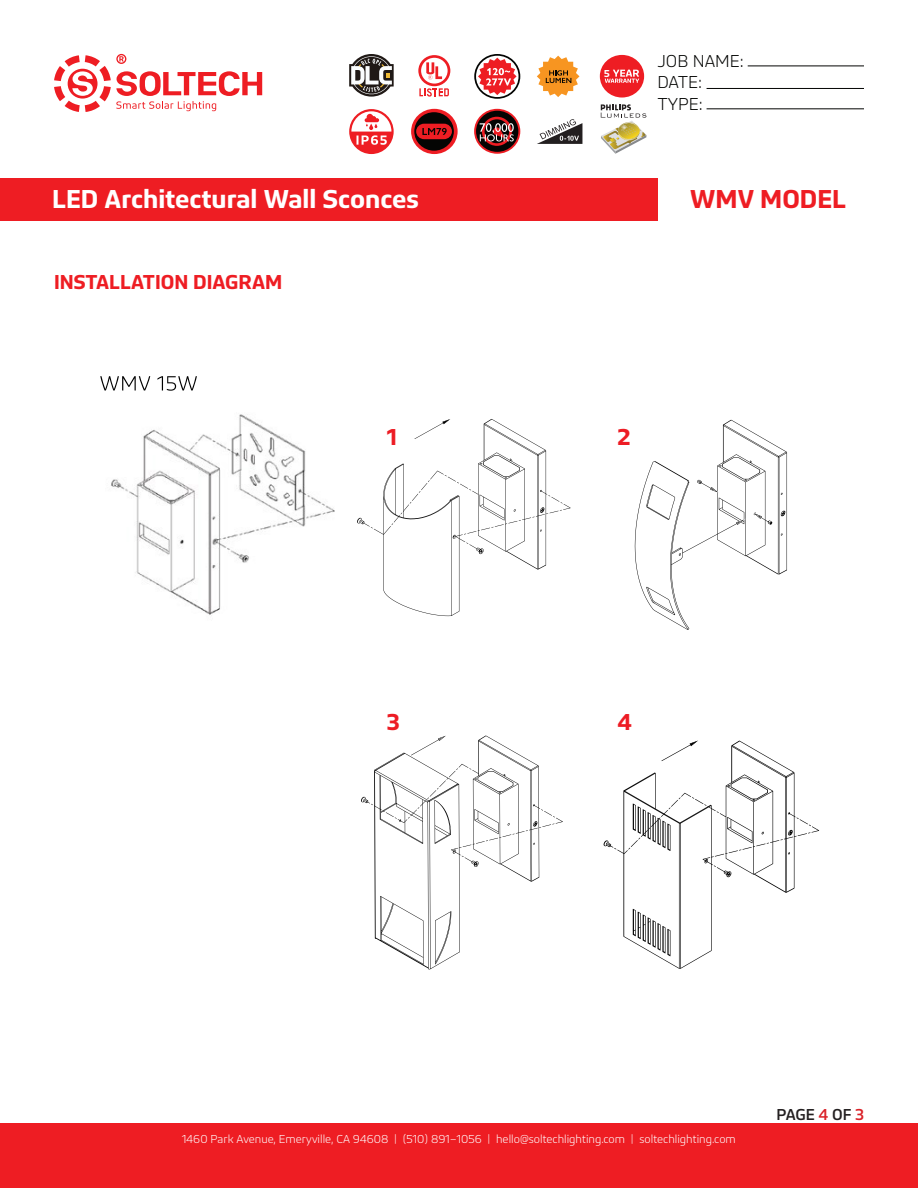
<style>
.page{position:relative;width:918px;height:1188px;background:#fff}
.page>*{position:absolute;margin:0;border:0;box-sizing:border-box;transform-origin:0 0}
.t1{font:600 27px "Bega";color:#fff}
.t2{font:600 27px "Bega";color:#ee1d23}
.t3{font:600 24px "Bega";color:#ed1c24}
.t4{font:600 21px "Bega";color:#ee1d23}
.t5{font:300 18px/21.6px "Bega";color:#040503}
.t6{font:500 16.5px "Bega";letter-spacing:-.01em;color:#231f20}
.t7{font:300 12px "Bega";color:#fff}
.t8{font:600 10.5px "Bega";color:#fff}
.s1{color:#da2128}
</style>
<div class="page">
<svg style="left:601px;top:104px;width:45px;height:50px"></svg>
<svg style="left:537px;top:119px;width:45px;height:25px"></svg>
<svg style="left:474px;top:109px;width:46px;height:45px"></svg>
<div style="left:476px;top:111px;width:42px;height:41px;background:#040503;border-radius:50%"></div>
<svg style="left:482px;top:117px;width:30px;height:29px"></svg>
<svg style="left:485px;top:119px;width:24px;height:24px"></svg>
<svg style="left:480px;top:123px;width:34px;height:18px"></svg>
<svg style="left:411px;top:109px;width:47px;height:45px"></svg>
<svg style="left:414px;top:112px;width:40px;height:39px"></svg>
<div style="left:416px;top:124px;width:36px;height:15px;background:#ee1d23;border-radius:8px"></div>
<svg style="left:422px;top:128px;width:25px;height:7px"></svg>
<svg style="left:349px;top:109px;width:45px;height:45px"></svg>
<svg style="left:349px;top:54px;width:45px;height:43px"></svg>
<svg style="left:418px;top:55px;width:32px;height:42px"></svg>
<svg style="left:474px;top:54px;width:46px;height:45px"></svg>
<svg style="left:537px;top:56px;width:42px;height:41px"></svg>
<svg style="left:600px;top:55px;width:44px;height:43px"></svg>
<div style="left:603px;top:68px;width:8px;height:10px;background:#ee1d23"></div>
<div style="left:0;top:1123px;width:918px;height:65px;background:#ee1d23"></div>
<svg style="left:54px;top:54px;width:208px;height:58px"></svg>
<hr style="left:748px;top:66px;width:116px;height:1px;background:#040503">
<hr style="left:707px;top:88px;width:157px;height:1px;background:#040503">
<hr style="left:707px;top:108px;width:157px;height:1px;background:#040503">
<div style="left:0;top:178px;width:657px;height:43px;background:#ee1d23"></div>
<svg style="left:100px;top:376px;width:50px;height:15px"></svg>
<svg style="left:157px;top:376px;width:40px;height:15px"></svg>
<img style="left:111px;top:414px;width:224px;height:202px">
<svg style="left:357px;top:419px;width:214px;height:197px"></svg>
<svg style="left:635px;top:420px;width:152px;height:210px"></svg>
<svg style="left:374px;top:736px;width:189px;height:233px"></svg>
<svg style="left:361px;top:764px;width:101px;height:59px"></svg>
<svg style="left:623px;top:741px;width:196px;height:228px"></svg>
<svg style="left:604px;top:807px;width:66px;height:47px"></svg>
<p class="t8" style="left:604px;top:67px;width:7px">5</p>
<h3 class="t5" style="left:657px;top:50px;width:88px">JOB NAME:<br>DATE:<br>TYPE:</h3>
<h1 class="t1" style="left:52px;top:183px;width:368px">LED Architectural Wall Sconces</h1>
<h1 class="t2" style="left:690px;top:183px;width:157px">WMV MODEL</h1>
<p class="t4" style="left:54px;top:270px;width:230px">INSTALLATION DIAGRAM</p>
<p class="t3" style="left:387px;top:423px;width:11px">1</p>
<p class="t3" style="left:387px;top:708px;width:14px">3</p>
<p class="t3" style="left:618px;top:423px;width:14px">2</p>
<p class="t3" style="left:618px;top:708px;width:16px">4</p>
<p class="t7" style="left:182px;top:1132px;width:555px">1460 Park Avenue, Emeryville, CA 94608 | (510) 891–1056 | hello@soltechlighting.com | soltechlighting.com</p>
<h3 class="t6" style="left:777px;top:1105px;width:89px">PAGE <span class="s1">4</span> OF <span class="s1">3</span></h3>
</div>
